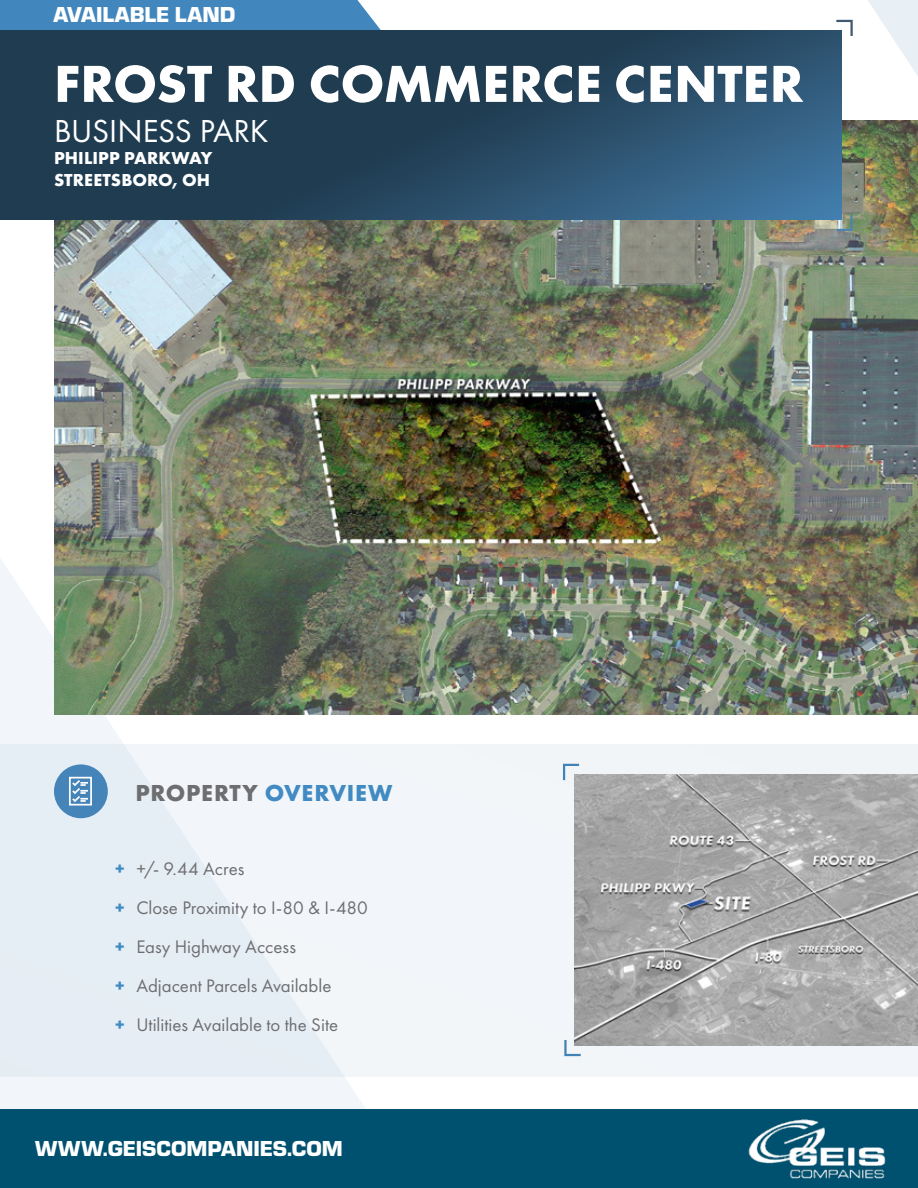
<style>
.page{position:relative;width:918px;height:1188px;background:#fff}
.page>*{position:absolute;margin:0;border:0;box-sizing:border-box;transform-origin:0 0}
.t1{font:700 54px "Futura PT";letter-spacing:-.005em;color:#fff}
.t2{font:33px "Futura PT";letter-spacing:-.005em;color:#fff}
.t3{font:700 24px "Futura PT";letter-spacing:.03em;color:#6e6e71}
.t4{font:900 22.5px "Eurostile";color:#fff}
.t5{font:18.9px/39px "Futura PT";color:#6e6e71}
.t6{font:700 18.9px/39px "Futura PT";color:#3f8bc3;text-align:justify}
.t7{font:700 18px/21.8px "Futura PT";letter-spacing:.005em;color:#fff}
.s1{color:#418ac2}
</style>
<div class="page">
<svg style="left:0;top:559px;width:418px;height:551px;fill:#f2f6fa"></svg>
<svg style="left:868px;top:0;width:50px;height:76px"></svg>
<div style="left:0;top:744px;width:918px;height:333px;background:#f2f6f9"></div>
<img style="left:54px;top:121px;width:864px;height:594px">
<img style="left:574px;top:775px;width:344px;height:270px">
<svg style="left:564px;top:1038px;width:19px;height:19px"></svg>
<svg style="left:834px;top:19px;width:19px;height:17px"></svg>
<svg style="left:834px;top:212px;width:20px;height:20px"></svg>
<svg style="left:563px;top:763px;width:18px;height:19px"></svg>
<div style="left:0;top:0;width:382px;height:31px;background:#4187bd"></div>
<svg style="left:0;top:31px;width:842px;height:189px;background:#254760"></svg>
<div style="left:0;top:1110px;width:918px;height:78px;background:#005170"></div>
<img style="left:748px;top:1119px;width:138px;height:60px">
<div style="left:54px;top:764px;width:54px;height:54px;background:#4484b8;border-radius:50%"></div>
<svg style="left:69px;top:776px;width:23px;height:30px"></svg>
<p class="t4" style="left:53px;top:-1px;width:183px">AVAILABLE LAND</p>
<h1 class="t1" style="left:54px;top:49px;width:751px">FROST RD COMMERCE CENTER</h1>
<h2 class="t2" style="left:54px;top:112px;width:216px">BUSINESS PARK</h2>
<p class="t7" style="left:54px;top:147px;width:160px">PHILIPP PARKWAY<br>STREETSBORO, OH</p>
<p class="t3" style="left:135px;top:777px;width:258px">PROPERTY <span class="s1">OVERVIEW</span></p>
<p class="t6" style="left:115px;top:849px;width:11px">+ + + + +</p>
<p class="t5" style="left:136px;top:849px;width:233px">+/- 9.44 Acres<br>Close Proximity to I-80 &amp; I-480<br>Easy Highway Access<br>Adjacent Parcels Available<br>Utilities Available to the Site</p>
<p class="t4" style="left:35px;top:1132px;width:309px">WWW.GEISCOMPANIES.COM</p>
</div>
